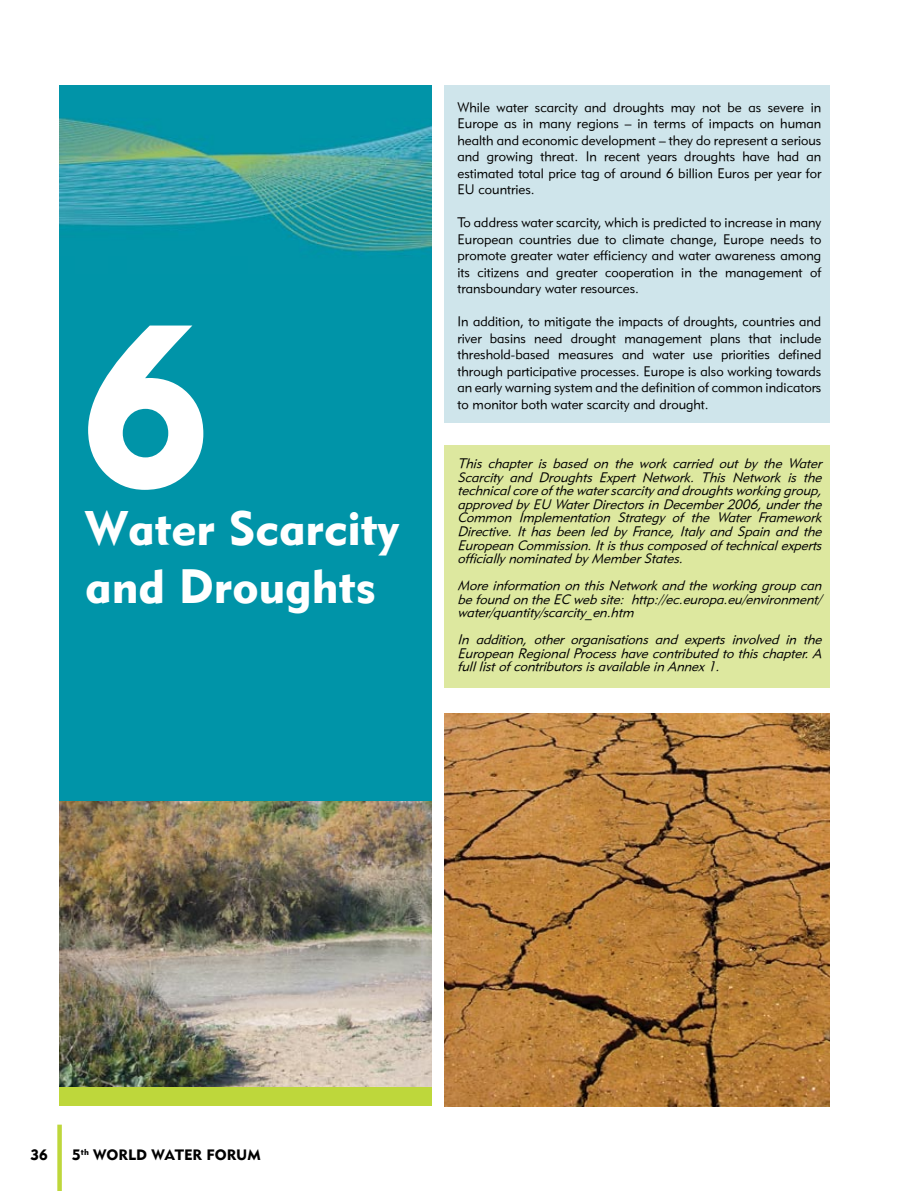
<style>
.page{position:relative;width:915px;height:1191px;background:#fff}
.page>*{position:absolute;margin:0;border:0;box-sizing:border-box;transform-origin:0 0}
.t1{font:225px "Geometric 415 Black BT";color:#fff}
.t2{font:48px/57.6px "Geometric 415 Black BT";color:#fff}
.t3{font:15px "Geometric 415 Black BT";color:#000}
.t4{font:13.5px/16.5px "Geometric 415 Lite BT";color:#000;text-align:justify}
.t5{font:italic 13.5px/13.5px "Geometric 415 Lite BT";color:#000;text-align:justify}
</style>
<div class="page">
<div style="left:57px;top:1124px;width:5px;height:67px;background:#bed73b"></div>
<img style="left:60px;top:85px;width:372px;height:716px">
<div style="left:60px;top:1086px;width:372px;height:20px;background:#bed73b"></div>
<div style="left:444px;top:85px;width:385px;height:337px;background:#cfe5eb"></div>
<div style="left:444px;top:445px;width:385px;height:242px;background:#dde89f"></div>
<img style="left:60px;top:801px;width:372px;height:285px">
<img style="left:445px;top:713px;width:384px;height:393px">
<h1 class="t1" style="left:81px;top:268px;width:132px">6</h1>
<h2 class="t2" style="left:85px;top:498px;width:315px">Water Scarcity and Droughts</h2>
<p class="t4" style="left:457px;top:99px;width:365px">While water scarcity and droughts may not be as severe in Europe as in many regions – in terms of impacts on human health and economic development – they do represent a serious and growing threat. In recent years droughts have had an estimated total price tag of around 6 billion Euros per year for EU countries.</p>
<p class="t4" style="left:457px;top:214px;width:365px">To address water scarcity, which is predicted to increase in many European countries due to climate change, Europe needs to promote greater water efficiency and water awareness among its citizens and greater cooperation in the management of transboundary water resources.</p>
<p class="t4" style="left:457px;top:313px;width:365px">In addition, to mitigate the impacts of droughts, countries and river basins need drought management plans that include threshold-based measures and water use priorities defined through participative processes. Europe is also working towards an early warning system and the definition of common indicators to monitor both water scarcity and drought.</p>
<p class="t5" style="left:457px;top:457px;width:369px">This chapter is based on the work carried out by the Water Scarcity and Droughts Expert Network. This Network is the technicalcoreofthewaterscarcity anddroughtsworkinggroup, approvedby EU WaterDirectorsinDecember2006,underthe Common Implementation Strategy of the Water Framework Directive. It has been led by France, Italy and Spain and the EuropeanCommission.Itisthuscomposedoftechnicalexperts officially nominatedby MemberStates.</p>
<p class="t5" style="left:457px;top:578px;width:369px">MoreinformationonthisNetworkandtheworkinggroupcan befoundontheEC website: http://ec.europa.eu/environment/ water/quantity/scarcity_ en.htm</p>
<p class="t5" style="left:457px;top:632px;width:369px">In addition, other organisations and experts involved in the EuropeanRegionalProcesshavecontributedtothischapter.A fulllistofcontributorsisavailableinAnnex1.</p>
<p class="t3" style="left:30px;top:1145px;width:19px">36</p>
<p class="t3" style="left:72px;top:1145px;width:190px">5<sup>th</sup> WORLD WATER FORUM</p>
</div>
